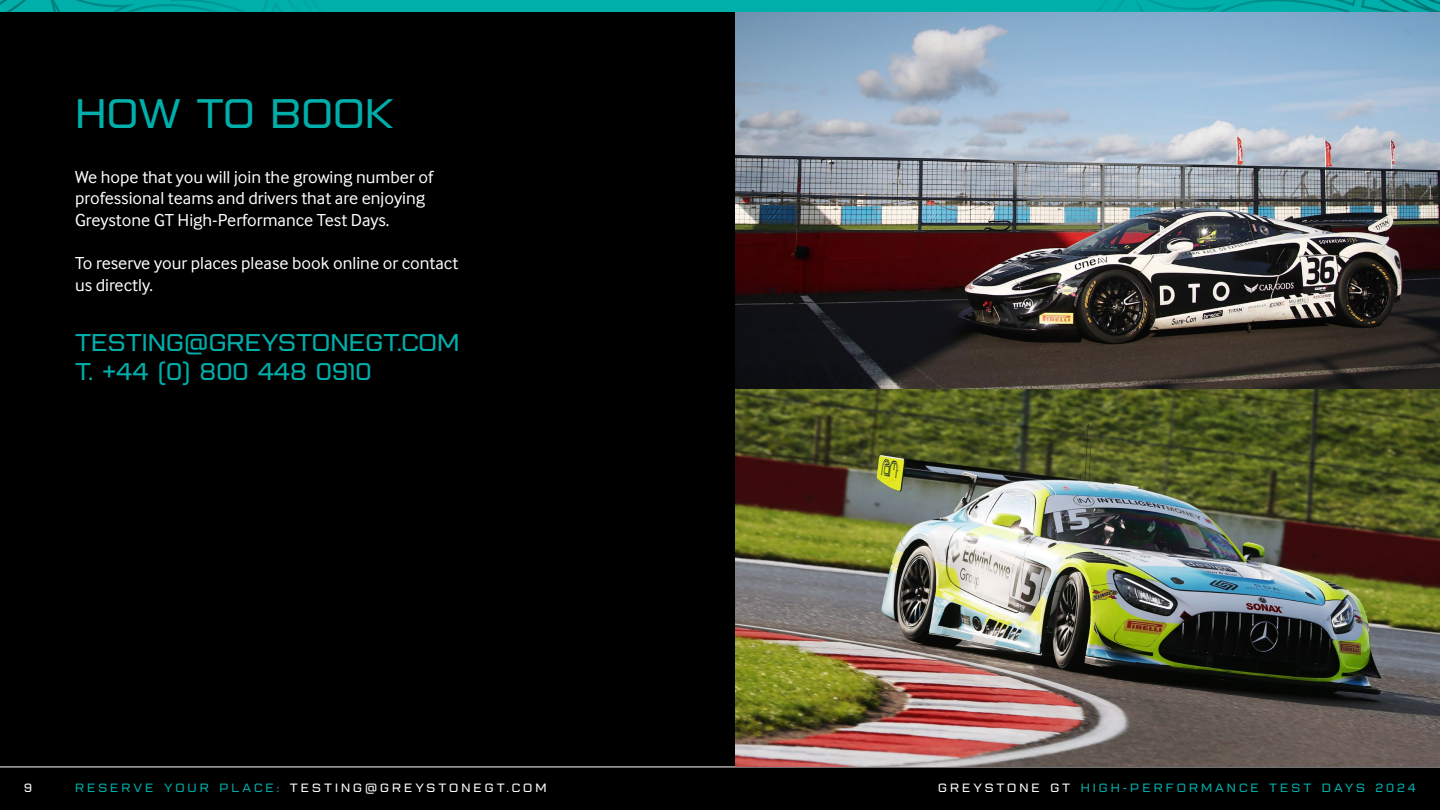
<style>
.page{position:relative;width:1440px;height:810px;background:#fff}
.page>*{position:absolute;margin:0;border:0;box-sizing:border-box;transform-origin:0 0}
.t1{font:41.25px "Lustra Text";color:#00aeaa}
.t2{font:24.22px/29px "Lustra Text";color:#00aeaa}
.t3{font:18px/21.6px "Inter Face Corp";color:#fff}
.t4{font:12px "Lustra Text";letter-spacing:.25em;color:#fff}
.t5{font:12px "Lustra Text";letter-spacing:.25em;color:#00aeaa}
.s1{color:#00aeaa}
.s2{color:#fff}
</style>
<div class="page">
<svg style="left:0;top:0;width:365px;height:13px;background:#009c98"></svg>
<svg style="left:1028px;top:0;width:412px;height:13px;background:#09a7a6"></svg>
<div style="left:0;top:13px;width:1440px;height:797px;background:#000"></div>
<hr style="left:0;top:767px;width:1440px;height:1px;background:#fff">
<img style="left:735px;top:13px;width:705px;height:754px">
<h1 class="t1" style="left:75px;top:88px;width:321px">HOW TO BOOK</h1>
<p class="t3" style="left:75px;top:166px;width:360px">We hope that you will join the growing number of professional teams and drivers that are enjoying<br>Greystone GT High-Performance Test Days.</p>
<p class="t3" style="left:75px;top:252px;width:385px">To reserve your places please book online or contact us directly.</p>
<h2 class="t2" style="left:75px;top:329px;width:386px">TESTING@GREYSTONEGT.COM<br>T. +44 (0) 800 448 0910</h2>
<p class="t4" style="left:24px;top:780px;width:9px">9</p>
<p class="t4" style="left:75px;top:780px;width:473px"><span class="s1">RESERVE YOUR PLACE:</span> TESTING@GREYSTONEGT.COM</p>
<p class="t5" style="left:938px;top:780px;width:479px"><span class="s2">GREYSTONE GT</span> HIGH-PERFORMANCE TEST DAYS 2024</p>
</div>
